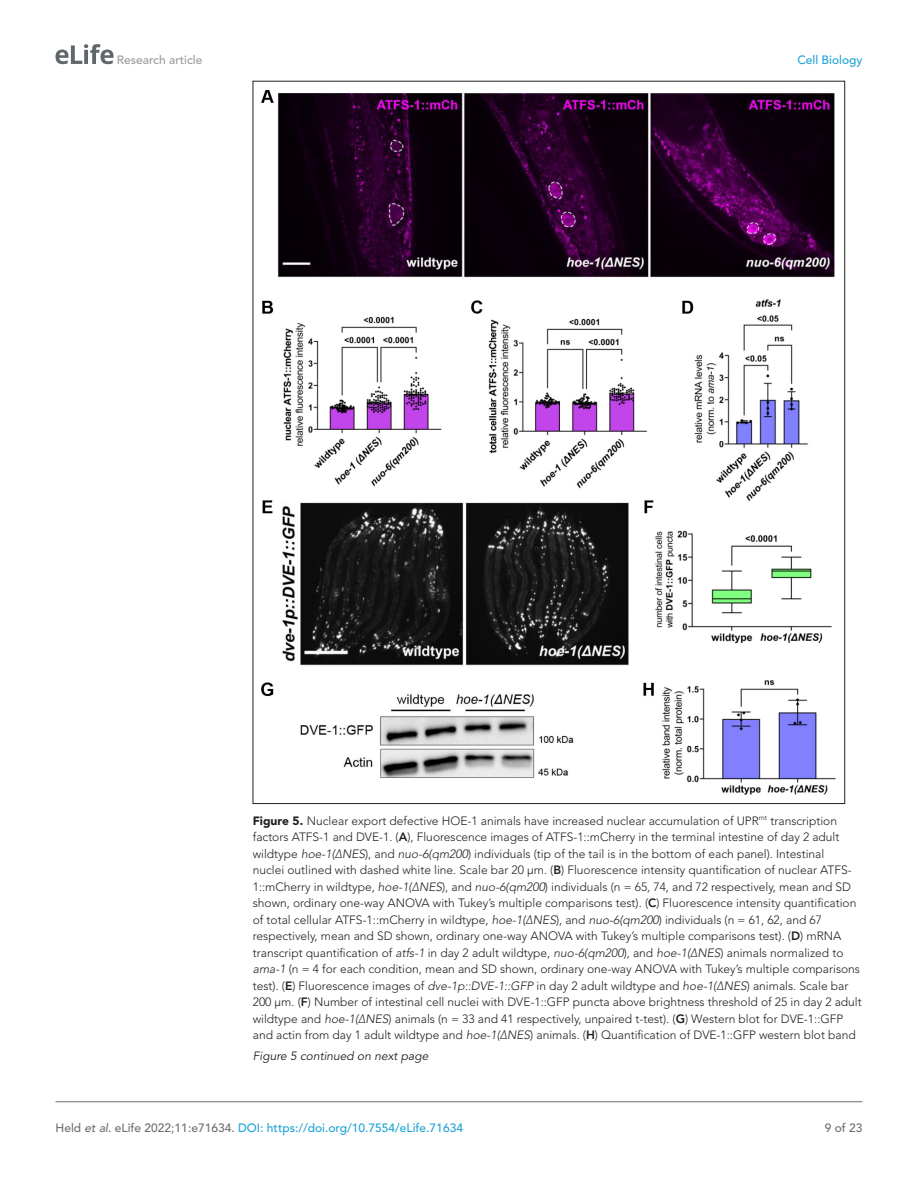
<style>
.page{position:relative;width:918px;height:1188px;background:#fff}
.page>*{position:absolute;margin:0;border:0;box-sizing:border-box;transform-origin:0 0}
.t1{font:300 12px/16.5px "Avenir LT Std";color:#231f20}
.t2{font:500 12px "Avenir LT Std";color:#1ea4d7}
.t3{font:italic 12px "Avenir LT Std";color:#231f20}
.t4{font:500 12px "Avenir LT Std";color:#9a9a9a}
.t5{font:500 12px "Avenir LT Std";color:#6e6e70}
.s1{font-weight:900}
.s2{font-weight:800}
.s3{font-style:italic}
.s4{color:#6e6e70}
.s5{font-style:italic;color:#6e6e70}
</style>
<div class="page">
<svg style="left:55px;top:44px;width:59px;height:20px"></svg>
<hr style="left:56px;top:1101px;width:806px;height:1px;background:#6e6e70">
<img style="left:262px;top:90px;width:574px;height:705px">
<p class="t4" style="left:117px;top:53px;width:87px">Research article</p>
<p class="t2" style="left:797px;top:53px;width:67px">Cell Biology</p>
<p class="t1" style="left:253px;top:812px;width:611px"><span class="s1">Figure 5.</span> Nuclear export defective HOE-1 animals have increased nuclear accumulation of UPR<sup>mt</sup> transcription factors ATFS-1 and DVE-1. (<span class="s2">A</span>), Fluorescence images of ATFS-1::mCherry in the terminal intestine of day 2 adult wildtype <span class="s3">hoe-1(ΔNES</span>), and <span class="s3">nuo-6(qm200</span>) individuals (tip of the tail is in the bottom of each panel). Intestinal<br>nuclei outlined with dashed white line. Scale bar 20 μm. (<span class="s2">B</span>) Fluorescence intensity quantification of nuclear ATFS-1::mCherry in wildtype, <span class="s3">hoe-1(ΔNES</span>), and <span class="s3">nuo-6(qm200</span>) individuals (n = 65, 74, and 72 respectively, mean and SD shown, ordinary one-way ANOVA with Tukey’s multiple comparisons test). (<span class="s2">C</span>) Fluorescence intensity quantification of total cellular ATFS-1::mCherry in wildtype, <span class="s3">hoe-1(ΔNES</span>), and <span class="s3">nuo-6(qm200</span>) individuals (n = 61, 62, and 67 respectively, mean and SD shown, ordinary one-way ANOVA with Tukey’s multiple comparisons test). (<span class="s2">D</span>) mRNA transcript quantification of <span class="s3">atfs-1</span> in day 2 adult wildtype, <span class="s3">nuo-6(qm200</span>), and <span class="s3">hoe-1(ΔNES</span>) animals normalized to <span class="s3">ama-1</span> (n = 4 for each condition, mean and SD shown, ordinary one-way ANOVA with Tukey’s multiple comparisons test). (<span class="s2">E</span>) Fluorescence images of <span class="s3">dve-1p::DVE-1::GFP</span> in day 2 adult wildtype and <span class="s3">hoe-1(ΔNES</span>) animals. Scale bar 200 μm. (<span class="s2">F</span>) Number of intestinal cell nuclei with DVE-1::GFP puncta above brightness threshold of 25 in day 2 adult wildtype and <span class="s3">hoe-1(ΔNES</span>) animals (n = 33 and 41 respectively, unpaired t-test). (<span class="s2">G</span>) Western blot for DVE-1::GFP and actin from day 1 adult wildtype and <span class="s3">hoe-1(ΔNES</span>) animals. (<span class="s2">H</span>) Quantification of DVE-1::GFP western blot band</p>
<p class="t3" style="left:253px;top:1049px;width:177px">Figure 5 continued on next page</p>
<p class="t2" style="left:56px;top:1121px;width:409px"><span class="s4">Held</span> <span class="s5">et al</span><span class="s4">. eLife 2022;11:e71634.</span> DOI: https://doi.org/10.7554/eLife.71634</p>
<p class="t5" style="left:825px;top:1121px;width:39px">9 of 23</p>
</div>
